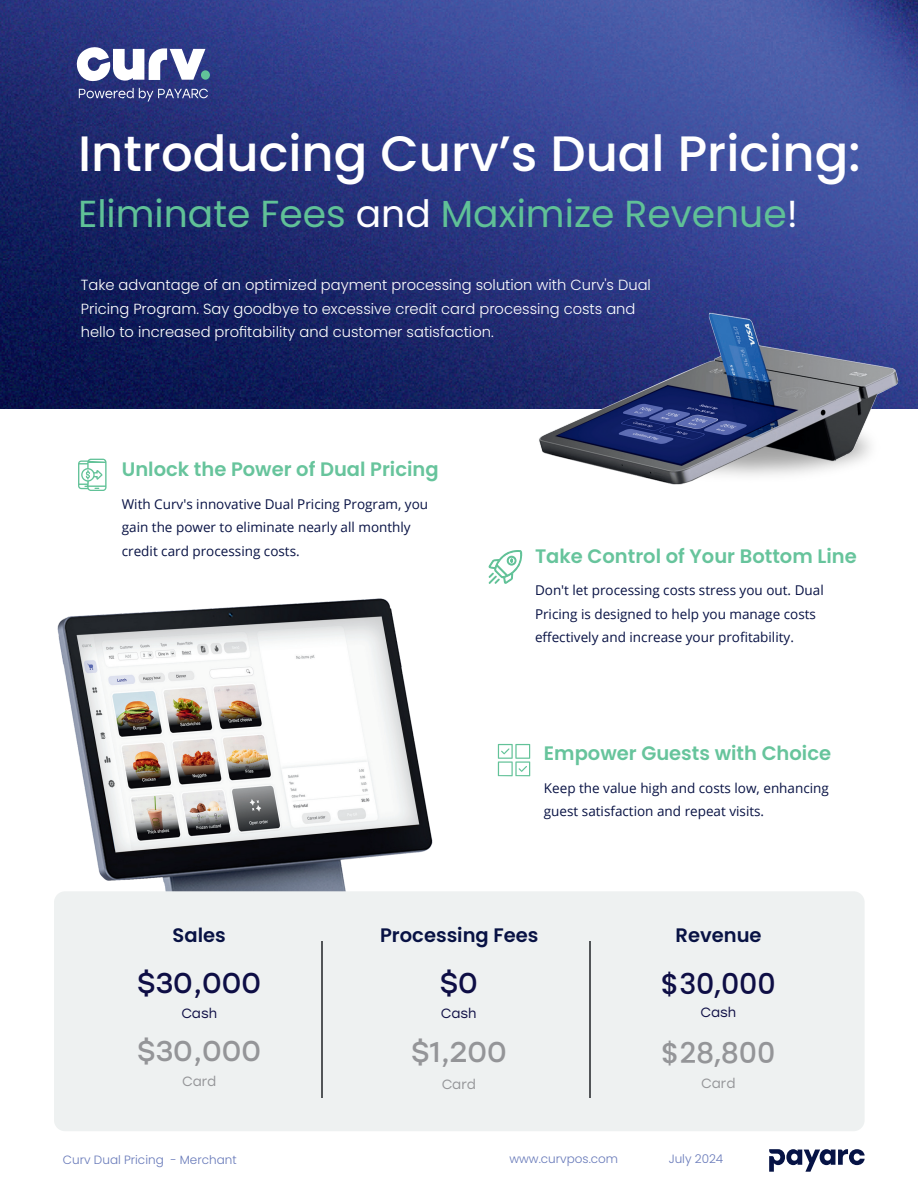
<style>
.page{position:relative;width:918px;height:1188px;background:#fff}
.page>*{position:absolute;margin:0;border:0;box-sizing:border-box;transform-origin:0 0}
.t1{font:500 49.65px "Poppins";color:#fff}
.t2{font:37.65px "Poppins";color:#60c197}
.t3{font:28.5px "Stolzl";color:#949598}
.t4{font:28.5px "Stolzl";color:#0e0e45}
.t5{font:500 28.5px "Poppins";color:#0e0e45}
.t6{font:500 28.5px "Poppins";color:#949598}
.t7{font:600 19.5px "Poppins";color:#67c49c}
.t8{font:600 19.5px "Poppins";color:#081244}
.t9{font:300 14.7px/23.2px "Poppins";color:#fff}
.t10{font:13.5px/23.7px "Open Sans";color:#081244}
.t11{font:13.35px "Stolzl";color:#0e0e45}
.t12{font:13.35px "Stolzl";color:#949598}
.t13{font:300 12px "Poppins";color:#6779b9}
.s1{color:#fff}
</style>
<div class="page">
<img style="left:0;top:0;width:918px;height:408px">
<img style="left:57px;top:598px;width:376px;height:293px">
<div style="left:54px;top:891px;width:811px;height:240px;background:#eef1f1;border-radius:11px"></div>
<hr style="left:321px;top:942px;width:2px;height:156px;background:#525558">
<hr style="left:589px;top:942px;width:2px;height:156px;background:#525558">
<svg style="left:78px;top:459px;width:29px;height:32px"></svg>
<svg style="left:489px;top:550px;width:33px;height:34px"></svg>
<svg style="left:498px;top:744px;width:32px;height:32px"></svg>
<svg style="left:201px;top:70px;width:9px;height:10px"></svg>
<svg style="left:75px;top:45px;width:133px;height:57px"></svg>
<svg style="left:769px;top:1149px;width:96px;height:23px"></svg>
<img style="left:523px;top:288px;width:391px;height:197px">
<h1 class="t1" style="left:78px;top:125px;width:784px">Introducing Curv’s Dual Pricing:</h1>
<h2 class="t2" style="left:78px;top:192px;width:721px">Eliminate Fees <span class="s1">and</span> Maximize Revenue<span class="s1">!</span></h2>
<p class="t9" style="left:81px;top:274px;width:572px">Take advantage of an optimized payment processing solution with Curv's Dual<br>Pricing Program. Say goodbye to excessive credit card processing costs and hello to increased profitability and customer satisfaction.</p>
<h3 class="t7" style="left:122px;top:458px;width:318px">Unlock the Power of Dual Pricing</h3>
<p class="t10" style="left:122px;top:491px;width:308px">With Curv's innovative Dual Pricing Program, you gain the power to eliminate nearly all monthly credit card processing costs.</p>
<h3 class="t7" style="left:535px;top:544px;width:323px">Take Control of Your Bottom Line</h3>
<p class="t10" style="left:535px;top:578px;width:290px">Don't let processing costs stress you out. Dual<br>Pricing is designed to help you manage costs effectively and increase your profitability.</p>
<h3 class="t7" style="left:544px;top:742px;width:289px">Empower Guests with Choice</h3>
<p class="t10" style="left:544px;top:776px;width:286px">Keep the value high and costs low, enhancing guest satisfaction and repeat visits.</p>
<h3 class="t8" style="left:173px;top:924px;width:55px">Sales</h3>
<h3 class="t8" style="left:380px;top:924px;width:160px">Processing Fees</h3>
<h3 class="t8" style="left:676px;top:924px;width:88px">Revenue</h3>
<h3 class="t5" style="left:661px;top:968px;width:117px">$30,000</h3>
<p class="t11" style="left:701px;top:1003px;width:37px">Cash</p>
<h3 class="t6" style="left:661px;top:1036px;width:116px">$28,800</h3>
<p class="t12" style="left:701px;top:1075px;width:36px">Card</p>
<h3 class="t4" style="left:137px;top:963px;width:125px">$30,000</h3>
<p class="t11" style="left:181px;top:1004px;width:37px">Cash</p>
<h3 class="t3" style="left:137px;top:1031px;width:125px">$30,000</h3>
<p class="t12" style="left:182px;top:1073px;width:36px">Card</p>
<h3 class="t4" style="left:440px;top:963px;width:39px">$0</h3>
<p class="t11" style="left:441px;top:1004px;width:37px">Cash</p>
<h3 class="t3" style="left:411px;top:1032px;width:97px">$1,200</h3>
<p class="t12" style="left:442px;top:1075px;width:36px">Card</p>
<p class="t13" style="left:63px;top:1153px;width:175px">Curv Dual Pricing - Merchant</p>
<p class="t13" style="left:509px;top:1152px;width:110px">www.curvpos.com</p>
<p class="t13" style="left:669px;top:1152px;width:56px">July 2024</p>
</div>
